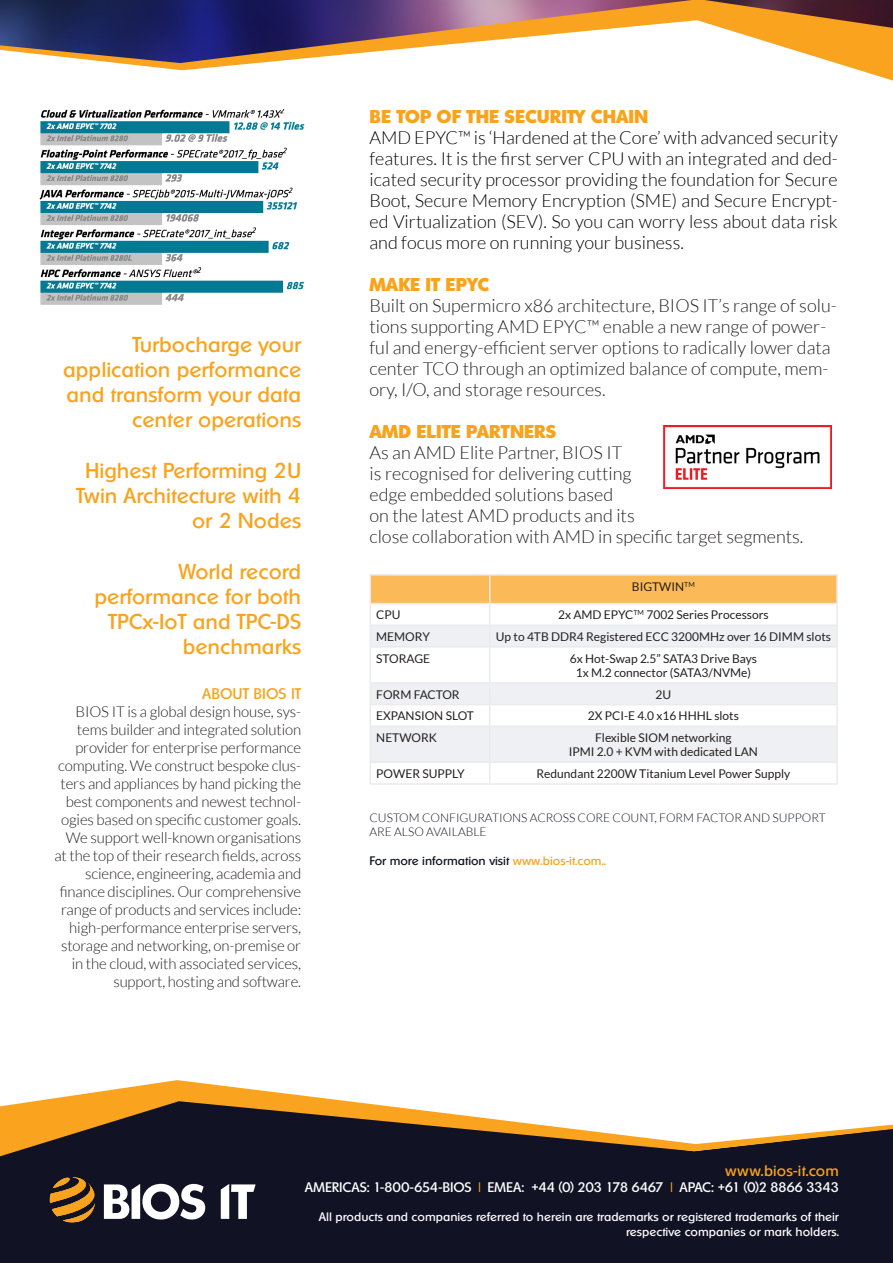
<style>
.page{position:relative;width:893px;height:1263px;background:#fff}
.page>*{position:absolute;margin:0;border:0;box-sizing:border-box;transform-origin:0 0}
.t1{font:21px/25.2px "Ornitons TS";color:#f9a31b;text-align:right}
.t2{font:300 18px/21px "Lato";color:#231f20}
.t3{font:300 18px/21px "Lato";color:#000;text-align:justify}
.t4{font:700 18px "Ornitons TS";color:#f9a31b}
.t5{font:300 15px/18px "Lato";letter-spacing:-.01em;color:#231f20;text-align:right}
.t6{font:15px "Ornitons TS";color:#f9a31b}
.t7{font:13.5px "Ornitons TS";letter-spacing:-.03em;color:#fff}
.t8{font:12px "Lato";color:#231f20}
.t9{font:12px/14.4px "Ornitons TS";color:#fff;text-align:right}
.t10{font:300 12px/14.4px "Lato";color:#111223}
.t11{font:12px "Ornitons TS";color:#111223}
.s1{color:#f9a31b}
</style>
<div class="page">
<svg style="left:371px;top:648px;width:465px;height:113px;fill:#f6f6f8"></svg>
<hr style="left:369px;top:574px;width:121px;height:2px;background:#e9ebef">
<hr style="left:369px;top:576px;width:2px;height:27px;background:#e9ebef">
<hr style="left:490px;top:574px;width:348px;height:2px;background:#e9ebef">
<hr style="left:836px;top:576px;width:2px;height:27px;background:#e9ebef">
<hr style="left:369px;top:603px;width:121px;height:1px;background:#e9ebef">
<hr style="left:369px;top:604px;width:2px;height:20px;background:#e9ebef">
<hr style="left:490px;top:603px;width:348px;height:1px;background:#e9ebef">
<hr style="left:836px;top:604px;width:2px;height:20px;background:#e9ebef">
<hr style="left:369px;top:624px;width:121px;height:2px;background:#e9ebef">
<hr style="left:369px;top:626px;width:2px;height:20px;background:#e9ebef">
<hr style="left:490px;top:624px;width:348px;height:2px;background:#e9ebef">
<svg style="left:370px;top:575px;width:467px;height:71px"></svg>
<hr style="left:836px;top:626px;width:2px;height:20px;background:#e9ebef">
<hr style="left:369px;top:646px;width:121px;height:2px;background:#e9ebef">
<hr style="left:369px;top:648px;width:2px;height:34px;background:#e9ebef">
<hr style="left:490px;top:646px;width:348px;height:2px;background:#e9ebef">
<hr style="left:489px;top:648px;width:1px;height:34px;background:#e9ebef">
<hr style="left:836px;top:648px;width:2px;height:34px;background:#e9ebef">
<hr style="left:369px;top:682px;width:121px;height:2px;background:#e9ebef">
<hr style="left:369px;top:684px;width:2px;height:20px;background:#e9ebef">
<hr style="left:490px;top:682px;width:348px;height:2px;background:#e9ebef">
<hr style="left:836px;top:684px;width:2px;height:20px;background:#e9ebef">
<hr style="left:369px;top:704px;width:121px;height:1px;background:#e9ebef">
<hr style="left:369px;top:705px;width:2px;height:20px;background:#e9ebef">
<hr style="left:490px;top:704px;width:348px;height:1px;background:#e9ebef">
<svg style="left:489px;top:684px;width:1px;height:41px"></svg>
<hr style="left:836px;top:705px;width:2px;height:20px;background:#e9ebef">
<hr style="left:369px;top:725px;width:121px;height:2px;background:#e9ebef">
<hr style="left:369px;top:727px;width:2px;height:34px;background:#e9ebef">
<hr style="left:490px;top:725px;width:348px;height:2px;background:#e9ebef">
<hr style="left:489px;top:727px;width:1px;height:34px;background:#e9ebef">
<hr style="left:836px;top:727px;width:2px;height:34px;background:#e9ebef">
<hr style="left:369px;top:761px;width:121px;height:2px;background:#e9ebef">
<hr style="left:369px;top:763px;width:2px;height:20px;background:#e9ebef">
<hr style="left:490px;top:761px;width:348px;height:2px;background:#e9ebef">
<svg style="left:489px;top:763px;width:1px;height:20px"></svg>
<hr style="left:836px;top:763px;width:2px;height:20px;background:#e9ebef">
<hr style="left:369px;top:783px;width:121px;height:2px;background:#e9ebef">
<hr style="left:490px;top:783px;width:348px;height:2px;background:#e9ebef">
<div style="left:0;top:1156px;width:893px;height:9px;background:#111223"></div>
<svg style="left:0;top:1080px;width:893px;height:76px"></svg>
<div style="left:0;top:1165px;width:893px;height:98px;background:#111223"></div>
<svg style="left:104px;top:1184px;width:101px;height:35px"></svg>
<svg style="left:221px;top:1184px;width:35px;height:35px"></svg>
<svg style="left:50px;top:1177px;width:45px;height:46px"></svg>
<svg style="left:0;top:0;width:893px;height:81px"></svg>
<img style="left:663px;top:426px;width:169px;height:63px">
<img style="left:39px;top:110px;width:266px;height:195px">
<p class="t1" style="left:132px;top:331px;width:170px">Turbocharge your</p>
<p class="t1" style="left:63px;top:357px;width:240px">application performance and transform your data center operations</p>
<p class="t1" style="left:76px;top:457px;width:227px">Highest Performing 2U<br>Twin Architecture with 4 or 2 Nodes</p>
<p class="t1" style="left:94px;top:558px;width:208px">World record performance for both<br>TPCx-IoT and TPC-DS benchmarks</p>
<p class="t6" style="left:202px;top:685px;width:101px">ABOUT BIOS IT</p>
<p class="t5" style="left:54px;top:703px;width:248px">BIOS IT is a global design house, sys&shy;tems builder and integrated solution provider for enterprise performance computing. We construct bespoke clus&shy;ters and appliances by hand picking the best components and newest technol&shy;ogies based on specific customer goals.<br>We support well-known organisations at the top of their research fields, across science, engineering, academia and finance disciplines. Our comprehensive range of products and services include: high-performance enterprise servers, storage and networking, on-premise or in the cloud, with associated services, support, hosting and software.</p>
<p class="t4" style="left:369px;top:105px;width:280px">BE TOP OF THE SECURITY CHAIN</p>
<p class="t3" style="left:369px;top:127px;width:470px">AMD EPYC™ is ‘Hardened at the Core’ with advanced security features. It is the first server CPU with an integrated and ded&shy;icated security processor providing the foundation for Secure Boot, Secure Memory Encryption (SME) and Secure Encrypt&shy;ed Virtualization (SEV). So you can worry less about data risk and focus more on running your business.</p>
<p class="t4" style="left:369px;top:273px;width:121px">MAKE IT EPYC</p>
<p class="t2" style="left:369px;top:295px;width:469px">Built on Supermicro x86 architecture, BIOS IT’s range of solu&shy;tions supporting AMD EPYC™ enable a new range of power&shy;ful and energy-efficient server options to radically lower data center TCO through an optimized balance of compute, mem&shy;ory, I/O, and storage resources.</p>
<p class="t4" style="left:369px;top:420px;width:188px">AMD ELITE PARTNERS</p>
<p class="t2" style="left:369px;top:442px;width:435px">As an AMD Elite Partner, BIOS IT<br>is recognised for delivering cutting<br>edge embedded solutions based<br>on the latest AMD products and its<br>close collaboration with AMD in specific target segments.</p>
<p class="t8" style="left:632px;top:579px;width:64px">BIGTWIN<sup>TM</sup></p>
<p class="t8" style="left:376px;top:608px;width:26px">CPU</p>
<p class="t8" style="left:558px;top:608px;width:212px">2x AMD EPYC<sup>TM</sup> 7002 Series Processors</p>
<p class="t8" style="left:376px;top:630px;width:55px">MEMORY</p>
<p class="t8" style="left:496px;top:630px;width:337px">Up to 4TB DDR4 Registered ECC 3200MHz over 16 DIMM slots</p>
<p class="t8" style="left:376px;top:651px;width:55px">STORAGE</p>
<p class="t8" style="left:570px;top:651px;width:189px">6x Hot-Swap 2.5” SATA3 Drive Bays</p>
<p class="t8" style="left:576px;top:666px;width:177px">1x M.2 connector (SATA3/NVMe)</p>
<p class="t8" style="left:376px;top:687px;width:85px">FORM FACTOR</p>
<p class="t8" style="left:656px;top:687px;width:17px">2U</p>
<p class="t8" style="left:376px;top:709px;width:99px">EXPANSION SLOT</p>
<p class="t8" style="left:588px;top:709px;width:153px">2X PCI-E 4.0 x16 HHHL slots</p>
<p class="t8" style="left:376px;top:731px;width:62px">NETWORK</p>
<p class="t8" style="left:595px;top:731px;width:138px">Flexible SIOM networking</p>
<p class="t8" style="left:569px;top:745px;width:191px">IPMI 2.0 + KVM with dedicated LAN</p>
<p class="t8" style="left:376px;top:767px;width:90px">POWER SUPPLY</p>
<p class="t8" style="left:537px;top:767px;width:255px">Redundant 2200W Titanium Level Power Supply</p>
<p class="t10" style="left:369px;top:810px;width:458px">CUSTOM CONFIGURATIONS ACROSS CORE COUNT, FORM FACTOR AND SUPPORT<br>ARE ALSO AVAILABLE</p>
<p class="t11" style="left:369px;top:854px;width:238px">For more information visit <span class="s1">www.bios-it.com..</span></p>
<p class="t6" style="left:725px;top:1162px;width:115px">www.bios-it.com</p>
<p class="t7" style="left:305px;top:1179px;width:536px">AMERICAS: 1-800-654-BIOS <span class="s1">|</span> EMEA: +44 (0) 203 178 6467 <span class="s1">|</span> APAC: +61 (0)2 8866 3343</p>
<p class="t9" style="left:319px;top:1210px;width:522px">All products and companies referred to herein are trademarks or registered trademarks of their respective companies or mark holders.</p>
</div>
